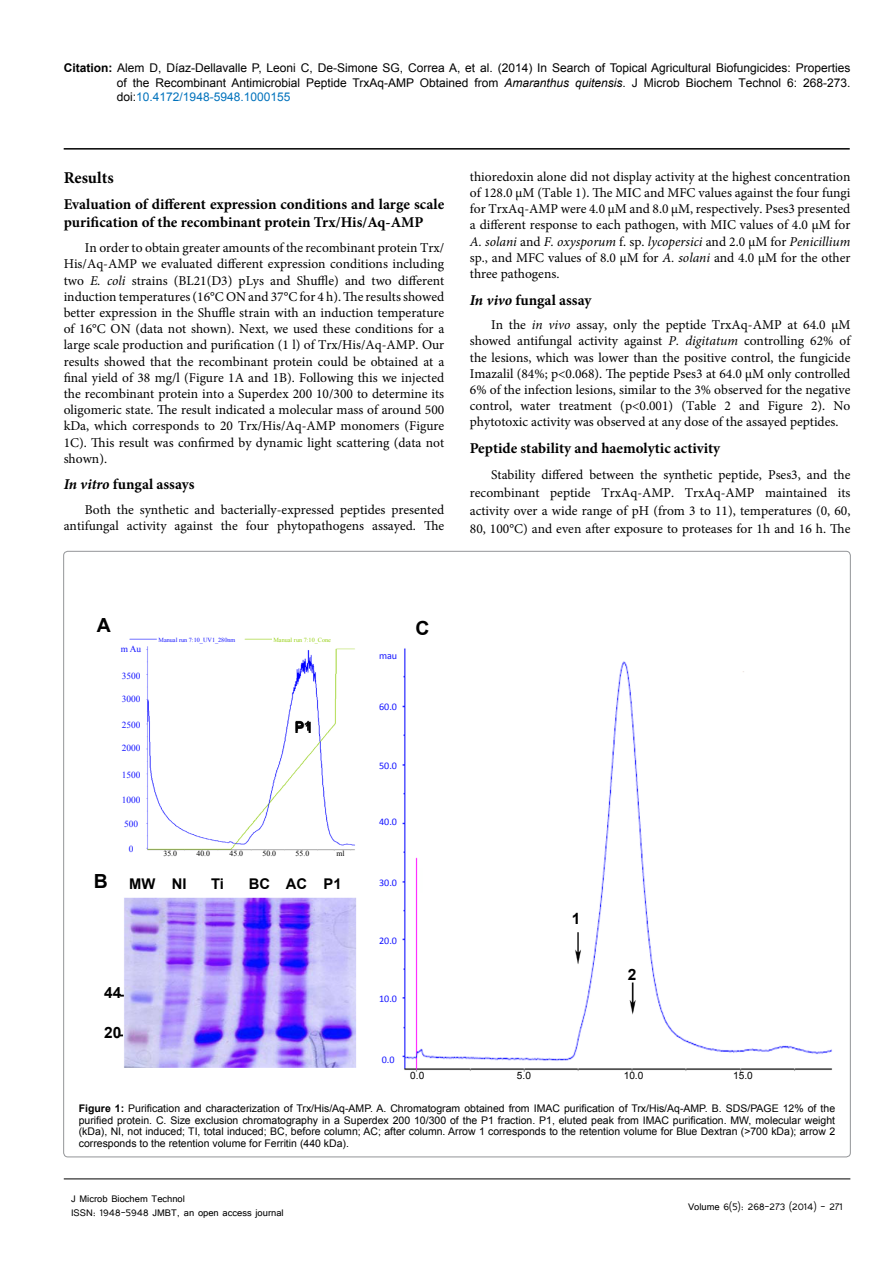
<style>
.page{position:relative;width:893px;height:1263px;background:#fff}
.page>*{position:absolute;margin:0;border:0;box-sizing:border-box;transform-origin:0 0}
.t1{font:700 19.5px "Arial";color:#000}
.t2{font:700 16.5px "Minion Pro";color:#000}
.t3{font:700 15.6px "Arial";color:#000}
.t4{font:700 15px/18px "Minion Pro";color:#000}
.t5{font:700 14.7px "Arial";color:#000}
.t6{font:13.5px/16.2px "Minion Pro";color:#000;text-align:justify}
.t7{font:12px/14.4px "Arial";color:#000;text-align:justify}
.t8{font:12px/14.4px "Tunga";color:#000}
.t9{font:10.5px/11.6px "Arial";color:#000;text-align:justify}
.t10{font:10.05px "Calibri";color:#1313ff}
.t11{font:10.05px "Arial";color:#000}
.t12{font:9.3px "Times New Roman";color:#1313ff}
.t13{font:7.8px "Times New Roman";color:#000}
.t14{font:6.15px "Times New Roman";color:#1313ff}
.t15{font:6.15px "Times New Roman";color:#96d013}
.s1{font-weight:700}
.s2{font-style:italic}
.s3{color:#0072bc}
</style>
<div class="page">
<hr style="left:64px;top:148px;width:786px;height:2px;background:#000">
<hr style="left:64px;top:1179px;width:786px;height:1px;background:#000">
<img style="left:120px;top:638px;width:712px;height:433px">
<div style="left:158px;top:851px;width:194px;height:17px;background:#fff"></div>
<div style="left:89px;top:868px;width:263px;height:25px;background:#fff"></div>
<div style="left:568px;top:905px;width:16px;height:23px;background:#fff"></div>
<div style="left:622px;top:958px;width:15px;height:24px;background:#fff"></div>
<div style="left:368px;top:645px;width:32px;height:431px;background:#fff"></div>
<div style="left:158px;top:636px;width:80px;height:9px;background:#fff"></div>
<div style="left:272px;top:636px;width:80px;height:9px;background:#fff"></div>
<div style="left:114px;top:642px;width:27px;height:214px;background:#fff"></div>
<p class="t7" style="left:117px;top:61px;width:735px;text-indent:-53px"><span class="s1">Citation:</span> Alem D, Díaz-Dellavalle P, Leoni C, De-Simone SG, Correa A, et al. (2014) In Search of Topical Agricultural Biofungicides: Properties of the Recombinant Antimicrobial Peptide TrxAq-AMP Obtained from <span class="s2">Amaranthus quitensis</span>. J Microb Biochem Technol 6: 268-273. doi:<span class="s3">10.4172/1948-5948.1000155</span></p>
<p class="t2" style="left:64px;top:166px;width:51px">Results</p>
<p class="t4" style="left:64px;top:195px;width:382px">Evaluation of different expression conditions and large scale purification of the recombinant protein Trx/His/Aq-AMP</p>
<p class="t6" style="left:64px;top:240px;width:382px;text-indent:21px">In order to obtain greater amounts of the recombinant protein Trx/ His/Aq-AMP we evaluated different expression conditions including two <span class="s2">E. coli</span> strains (BL21(D3) pLys and Shuffle) and two different induction temperatures (16°C ON and 37°C for 4 h). The results showed better expression in the Shuffle strain with an induction temperature of 16°C ON (data not shown). Next, we used these conditions for a large scale production and purification (1 l) of Trx/His/Aq-AMP. Our results showed that the recombinant protein could be obtained at a final yield of 38 mg/l (Figure 1A and 1B). Following this we injected the recombinant protein into a Superdex 200 10/300 to determine its oligomeric state. The result indicated a molecular mass of around 500 kDa, which corresponds to 20 Trx/His/Aq-AMP monomers (Figure 1C). This result was confirmed by dynamic light scattering (data not shown).</p>
<p class="t4" style="left:64px;top:475px;width:132px"><span class="s2">In vitro</span> fungal assays</p>
<p class="t6" style="left:64px;top:502px;width:382px;text-align:right">Both the synthetic and bacterially-expressed peptides presented antifungal activity against the four phytopathogens assayed. The</p>
<p class="t6" style="left:470px;top:168px;width:382px">thioredoxin alone did not display activity at the highest concentration of 128.0 µM (Table 1). The MIC and MFC values against the four fungi for TrxAq-AMP were 4.0 µM and 8.0 µM, respectively. Pses3 presented a different response to each pathogen, with MIC values of 4.0 µM for <span class="s2">A. solani</span> and <span class="s2">F. oxysporum</span> f. sp. <span class="s2">lycopersici</span> and 2.0 µM for <span class="s2">Penicillium </span>sp., and MFC values of 8.0 µM for <span class="s2">A. solani</span> and 4.0 µM for the other three pathogens.</p>
<p class="t4" style="left:470px;top:291px;width:123px"><span class="s2">In vivo</span> fungal assay</p>
<p class="t6" style="left:470px;top:317px;width:382px;text-indent:21px">In the <span class="s2">in vivo</span> assay, only the peptide TrxAq-AMP at 64.0 µM showed antifungal activity against <span class="s2">P. digitatum</span> controlling 62% of the lesions, which was lower than the positive control, the fungicide Imazalil (84%; p&lt;0.068). The peptide Pses3 at 64.0 µM only controlled 6% of the infection lesions, similar to the 3% observed for the negative control, water treatment (p&lt;0.001) (Table 2 and Figure 2). No phytotoxic activity was observed at any dose of the assayed peptides.</p>
<p class="t4" style="left:470px;top:439px;width:252px">Peptide stability and haemolytic activity</p>
<p class="t6" style="left:470px;top:466px;width:382px;line-height:18px;text-indent:21px">Stability differed between the synthetic peptide, Pses3, and the recombinant peptide TrxAq-AMP. TrxAq-AMP maintained its activity over a wide range of pH (from 3 to 11), temperatures (0, 60, 80, 100°C) and even after exposure to proteases for 1h and 16 h. The</p>
<h1 class="t1" style="left:97px;top:612px;width:16px">A</h1>
<h1 class="t1" style="left:94px;top:868px;width:16px">B</h1>
<p class="t12" style="left:121px;top:643px;width:22px">m Au</p>
<p class="t12" style="left:122px;top:669px;width:20px">3500</p>
<p class="t12" style="left:122px;top:693px;width:20px">3000</p>
<p class="t12" style="left:122px;top:718px;width:20px">2500</p>
<p class="t12" style="left:122px;top:742px;width:20px">2000</p>
<p class="t12" style="left:122px;top:769px;width:20px">1500</p>
<p class="t12" style="left:122px;top:794px;width:20px">1000</p>
<p class="t12" style="left:124px;top:817px;width:15px">500</p>
<p class="t12" style="left:129px;top:842px;width:6px">0</p>
<p class="t14" style="left:158px;top:636px;width:79px">Manual run 7:10_UV1_280nm</p>
<p class="t15" style="left:273px;top:636px;width:59px">Manual run 7:10_Cone</p>
<p class="t3" style="left:295px;top:717px;width:21px">P1</p>
<p class="t13" style="left:164px;top:848px;width:15px">35.0</p>
<p class="t13" style="left:197px;top:848px;width:15px">40.0</p>
<p class="t13" style="left:230px;top:848px;width:15px">45.0</p>
<p class="t13" style="left:263px;top:848px;width:15px">50.0</p>
<p class="t13" style="left:296px;top:848px;width:15px">55.0</p>
<p class="t13" style="left:336px;top:848px;width:10px">ml</p>
<p class="t5" style="left:129px;top:874px;width:59px">MW NI</p>
<p class="t5" style="left:211px;top:874px;width:14px">Ti</p>
<p class="t5" style="left:249px;top:874px;width:94px">BC AC P1</p>
<p class="t3" style="left:104px;top:982px;width:19px">44</p>
<p class="t3" style="left:104px;top:1022px;width:19px">20</p>
<p class="t10" style="left:379px;top:650px;width:20px">mau</p>
<p class="t10" style="left:379px;top:700px;width:19px">60.0</p>
<h1 class="t1" style="left:416px;top:615px;width:16px">C</h1>
<p class="t10" style="left:379px;top:759px;width:19px">50.0</p>
<p class="t10" style="left:379px;top:815px;width:19px">40.0</p>
<p class="t10" style="left:379px;top:876px;width:19px">30.0</p>
<p class="t10" style="left:379px;top:934px;width:19px">20.0</p>
<p class="t10" style="left:379px;top:992px;width:19px">10.0</p>
<p class="t10" style="left:382px;top:1053px;width:14px">0.0</p>
<p class="t3" style="left:572px;top:908px;width:10px">1</p>
<p class="t3" style="left:628px;top:964px;width:10px">2</p>
<p class="t11" style="left:410px;top:1069px;width:16px">0.0</p>
<p class="t11" style="left:517px;top:1069px;width:16px">5.0</p>
<p class="t11" style="left:624px;top:1069px;width:21px">10.0</p>
<p class="t11" style="left:733px;top:1069px;width:21px">15.0</p>
<p class="t9" style="left:79px;top:1103px;width:758px"><span class="s1">Figure 1:</span> Purification and characterization of Trx/His/Aq-AMP. A. Chromatogram obtained from IMAC purification of Trx/His/Aq-AMP. B. SDS/PAGE 12% of the purified protein. C. Size exclusion chromatography in a Superdex 200 10/300 of the P1 fraction. P1, eluted peak from IMAC purification. MW, molecular weight (kDa), NI, not induced; TI, total induced; BC, before column; AC; after column. Arrow 1 corresponds to the retention volume for Blue Dextran (&gt;700 kDa); arrow 2 corresponds to the retention volume for Ferritin (440 kDa).</p>
<p class="t8" style="left:71px;top:1190px;width:214px">J Microb Biochem Technol<br>ISSN: 1948-5948 JMBT, an open access journal</p>
<p class="t8" style="left:688px;top:1199px;width:156px">Volume 6(5): 268-273 (2014) - 271</p>
</div>
